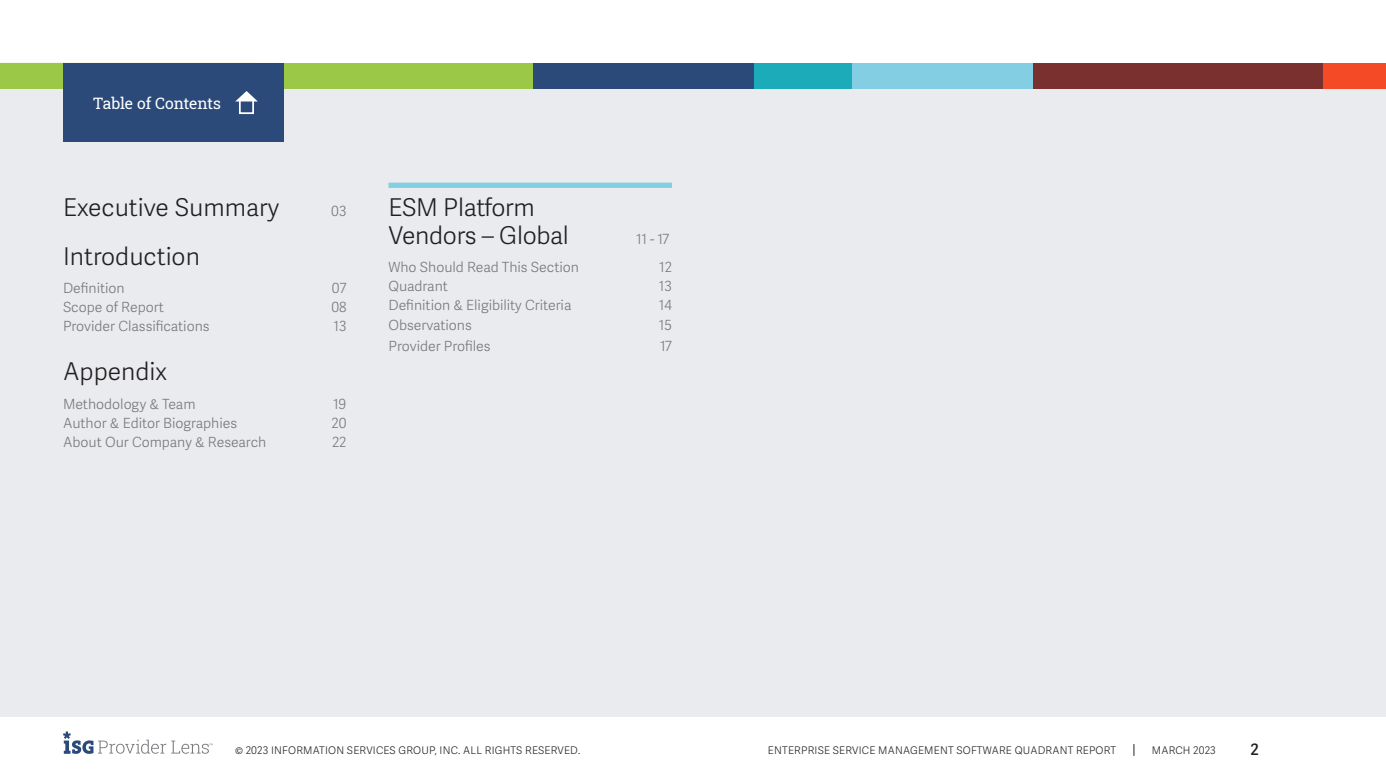
<style>
.page{position:relative;width:1386px;height:780px;background:#fff}
.page>*{position:absolute;margin:0;border:0;box-sizing:border-box;transform-origin:0 0}
.Section_Name{font:300 24.5px "Adelle Sans";color:#231f20}
.Section_Name_Light_B{font:300 24.5px/28px "Adelle Sans";letter-spacing:-.01em;color:#231f20}
.t1{font:15.75px "Roboto Slab ISG P Regular";letter-spacing:-.005em;color:#fff}
.t2{font:600 15.75px "Adelle Sans";color:#231f20}
.Section_Name_Light_B-2{font:300 14px "Adelle Sans";color:#75787b}
.Section_Name-2{font:300 14px "Adelle Sans";color:#75787b}
.t3{font:300 10.5px "Adelle Sans";letter-spacing:.02em;color:#231f20}
</style>
<div class="page">
<svg style="left:1133px;top:744px;width:1px;height:12px"></svg>
<svg style="left:63px;top:731px;width:150px;height:23px"></svg>
<div style="left:0;top:63px;width:1386px;height:654px;background:#e9ebee"></div>
<div style="left:0;top:63px;width:533px;height:25px;background:#9bc947"></div>
<div style="left:533px;top:63px;width:223px;height:25px;background:#2b4a79"></div>
<div style="left:850px;top:63px;width:184px;height:25px;background:#84cee3"></div>
<div style="left:1323px;top:63px;width:63px;height:25px;background:#f54a26"></div>
<div style="left:1033px;top:63px;width:290px;height:25px;background:#7a302e"></div>
<div style="left:754px;top:63px;width:98px;height:25px;background:#1cabb9"></div>
<div style="left:63px;top:63px;width:221px;height:78px;background:#2b4a79"></div>
<svg style="left:0;top:88px;width:257px;height:13px"></svg>
<div style="left:239px;top:100px;width:15px;height:14px;border:2px solid #fff"></div>
<div style="left:388px;top:183px;width:284px;height:5px;background:#84cee3"></div>
<p class="t1" style="left:93px;top:92px;width:130px">Table of Contents</p>
<p class="Section_Name" style="left:63px;top:193px;width:218px">Executive Summary</p>
<p class="Section_Name-2" style="left:331px;top:203px;width:17px">03</p>
<p class="Section_Name" style="left:63px;top:242px;width:138px">Introduction</p>
<p class="Section_Name_Light_B-2" style="left:63px;top:280px;width:63px">Definition</p>
<p class="Section_Name_Light_B-2" style="left:332px;top:280px;width:16px">07</p>
<p class="Section_Name_Light_B-2" style="left:63px;top:299px;width:102px">Scope of Report</p>
<p class="Section_Name_Light_B-2" style="left:331px;top:299px;width:17px">08</p>
<p class="Section_Name_Light_B-2" style="left:63px;top:318px;width:148px">Provider Classifications</p>
<p class="Section_Name_Light_B-2" style="left:333px;top:318px;width:15px">13</p>
<p class="Section_Name" style="left:63px;top:357px;width:106px">Appendix</p>
<p class="Section_Name_Light_B-2" style="left:63px;top:395px;width:134px">Methodology &amp; Team</p>
<p class="Section_Name_Light_B-2" style="left:333px;top:395px;width:15px">19</p>
<p class="Section_Name_Light_B-2" style="left:63px;top:414px;width:176px">Author &amp; Editor Biographies</p>
<p class="Section_Name_Light_B-2" style="left:332px;top:414px;width:16px">20</p>
<p class="Section_Name_Light_B-2" style="left:63px;top:434px;width:205px">About Our Company &amp; Research</p>
<p class="Section_Name_Light_B-2" style="left:332px;top:434px;width:16px">22</p>
<p class="Section_Name_Light_B" style="left:388px;top:194px;width:182px">ESM Platform<br>Vendors – Global</p>
<p class="Section_Name_Light_B-2" style="left:636px;top:231px;width:35px">11 - 17</p>
<p class="Section_Name_Light_B-2" style="left:388px;top:259px;width:192px">Who Should Read This Section</p>
<p class="Section_Name_Light_B-2" style="left:659px;top:259px;width:14px">12</p>
<p class="Section_Name_Light_B-2" style="left:388px;top:278px;width:61px">Quadrant</p>
<p class="Section_Name_Light_B-2" style="left:659px;top:278px;width:15px">13</p>
<p class="Section_Name_Light_B-2" style="left:388px;top:297px;width:185px">Definition &amp; Eligibility Criteria</p>
<p class="Section_Name_Light_B-2" style="left:659px;top:297px;width:15px">14</p>
<p class="Section_Name_Light_B-2" style="left:388px;top:316px;width:85px">Observations</p>
<p class="Section_Name_Light_B-2" style="left:659px;top:316px;width:15px">15</p>
<p class="Section_Name_Light_B-2" style="left:388px;top:337px;width:104px">Provider Profiles</p>
<p class="Section_Name_Light_B-2" style="left:660px;top:337px;width:13px">17</p>
<p class="t3" style="left:235px;top:744px;width:347px">© 2023 INFORMATION SERVICES GROUP, INC. ALL RIGHTS RESERVED.</p>
<p class="t3" style="left:768px;top:744px;width:350px">ENTERPRISE SERVICE MANAGEMENT SOFTWARE QUADRANT REPORT</p>
<p class="t3" style="left:1152px;top:744px;width:65px">MARCH 2023</p>
<p class="t2" style="left:1251px;top:740px;width:10px">2</p>
</div>
